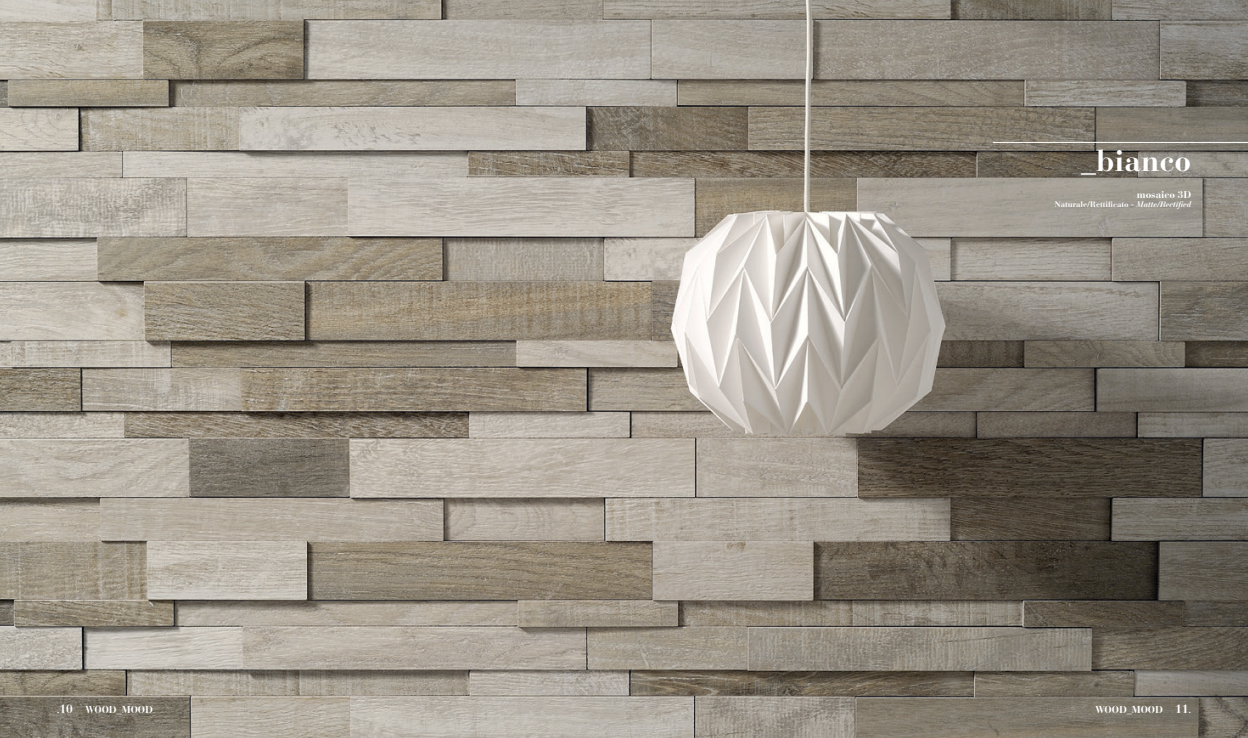
<style>
.page{position:relative;width:1248px;height:738px;background:#fff}
.page>*{position:absolute;margin:0;border:0;box-sizing:border-box;transform-origin:0 0}
.t1{font:700 30px "Bauer Bodoni Std";color:#fff}
.t2{font:700 10px "Bauer Bodoni Std";color:#fff}
.t3{font:700 8px "Bauer Bodoni Std";color:#fff}
.s1{font-style:italic}
.s2{font-family:"Minion Pro";font-weight:400;font-size:12px}
.s3{font-size:12px}
</style>
<div class="page">
<img style="left:0;top:0;width:1247px;height:737px">
<hr style="left:992px;top:142px;width:255px;height:1px;background:#fff">
<p class="t1" style="left:1081px;top:142px;width:112px">_bianco</p>
<p class="t2" style="left:1136px;top:188px;width:56px">mosaico 3D</p>
<p class="t3" style="left:1054px;top:199px;width:138px">Naturale/Rettificato - <span class="s1">Matte/Rectified</span></p>
<p class="t2" style="left:57px;top:702px;width:98px"><span class="s2">.</span><span class="s3">10</span> WOOD_MOOD</p>
<p class="t2" style="left:1094px;top:702px;width:98px">WOOD_MOOD <span class="s3">11</span><span class="s2">.</span></p>
</div>
